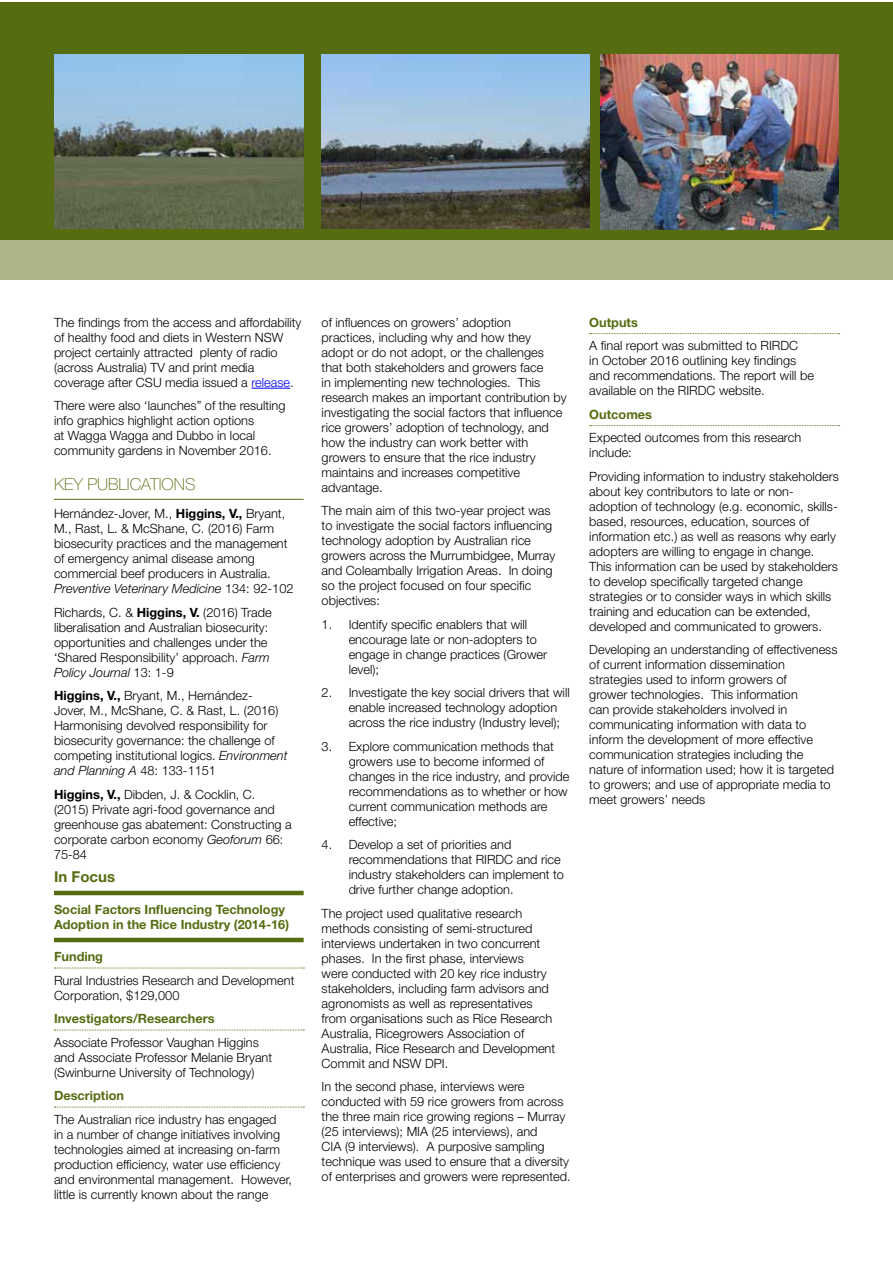
<style>
.page{position:relative;width:893px;height:1263px;background:#fff}
.page>*{position:absolute;margin:0;border:0;box-sizing:border-box;transform-origin:0 0}
.t1{font:100 16.5px "Helvetica Neue LT Std";color:#566c11}
.t2{font:700 15px "Helvetica Neue LT Std";color:#566c11}
.t3{font:300 12.75px/15px "Helvetica Neue LT Std";color:#000}
.t4{font:700 12.75px/15px "Helvetica Neue LT Std";color:#566c11}
.s1{color:#00f}
.s2{font-weight:700}
.s3{font-style:italic}
</style>
<div class="page">
<div style="left:0;top:112px;width:893px;height:168px;background:#abb588"></div>
<div style="left:0;top:2px;width:893px;height:238px;background:#566c11"></div>
<hr style="left:251px;top:388px;width:39px;height:1px;background:#00f">
<hr style="left:54px;top:499px;width:250px;height:1px;background:#566c11">
<hr style="left:54px;top:891px;width:250px;height:4px;background:#566c11">
<hr style="left:54px;top:938px;width:250px;height:4px;background:#566c11">
<svg style="left:54px;top:968px;width:250px;height:1px"></svg>
<svg style="left:54px;top:1030px;width:250px;height:1px"></svg>
<svg style="left:54px;top:1107px;width:250px;height:1px"></svg>
<svg style="left:590px;top:333px;width:250px;height:1px"></svg>
<svg style="left:590px;top:425px;width:250px;height:1px"></svg>
<img style="left:54px;top:54px;width:250px;height:174px">
<img style="left:322px;top:54px;width:267px;height:174px">
<img style="left:601px;top:54px;width:238px;height:176px">
<p class="t3" style="left:54px;top:315px;width:249px">The findings from the access and affordability of healthy food and diets in Western NSW project certainly attracted plenty of radio (across Australia) TV and print media coverage after CSU media issued a <span class="s1">release</span>.</p>
<p class="t3" style="left:54px;top:398px;width:233px">There were also ‘launches” of the resulting info graphics highlight action options<br>at Wagga Wagga and Dubbo in local community gardens in November 2016.</p>
<p class="t1" style="left:54px;top:475px;width:143px">KEY PUBLICATIONS</p>
<p class="t3" style="left:54px;top:506px;width:241px">Hernández-Jover, M., <span class="s2">Higgins, V.,</span> Bryant, M., Rast, L. &amp; McShane, C. (2016) Farm biosecurity practices and the management of emergency animal disease among commercial beef producers in Australia.<br><span class="s3">Preventive Veterinary Medicine</span> 134: 92-102</p>
<p class="t3" style="left:54px;top:604px;width:219px">Richards, C. &amp; <span class="s2">Higgins, V.</span> (2016) Trade liberalisation and Australian biosecurity: opportunities and challenges under the ‘Shared Responsibility’ approach. <span class="s3">Farm Policy Journal</span> 13: 1-9</p>
<p class="t3" style="left:54px;top:688px;width:235px"><span class="s2">Higgins, V.,</span> Bryant, M., Hernández-Jover, M., McShane, C. &amp; Rast, L. (2016)<br>Harmonising devolved responsibility for biosecurity governance: the challenge of competing institutional logics. <span class="s3">Environment and Planning A</span> 48: 133-1151</p>
<p class="t3" style="left:54px;top:786px;width:239px"><span class="s2">Higgins, V.,</span> Dibden, J. &amp; Cocklin, C. (2015) Private agri-food governance and greenhouse gas abatement: Constructing a corporate carbon economy <span class="s3">Geoforum</span> 66:<br>75-84</p>
<p class="t2" style="left:54px;top:868px;width:63px">In Focus</p>
<p class="t4" style="left:54px;top:902px;width:237px">Social Factors Influencing Technology<br>Adoption in the Rice Industry (2014-16)</p>
<p class="t4" style="left:54px;top:949px;width:51px">Funding</p>
<p class="t3" style="left:54px;top:972px;width:242px">Rural Industries Research and Development<br>Corporation, $129,000</p>
<p class="t4" style="left:54px;top:1011px;width:162px">Investigators/Researchers</p>
<p class="t3" style="left:54px;top:1034px;width:220px">Associate Professor Vaughan Higgins and Associate Professor Melanie Bryant (Swinburne University of Technology)</p>
<p class="t4" style="left:54px;top:1088px;width:72px">Description</p>
<p class="t3" style="left:54px;top:1111px;width:240px">The Australian rice industry has engaged<br>in a number of change initiatives involving technologies aimed at increasing on-farm production efficiency, water use efficiency and environmental management. However, little is currently known about the range</p>
<p class="t3" style="left:322px;top:314px;width:247px">of influences on growers’ adoption practices, including why and how they<br>adopt or do not adopt, or the challenges that both stakeholders and growers face<br>in implementing new technologies. This research makes an important contribution by investigating the social factors that influence rice growers’ adoption of technology, and how the industry can work better with growers to ensure that the rice industry maintains and increases competitive advantage.</p>
<p class="t3" style="left:322px;top:503px;width:235px">The main aim of this two-year project was to investigate the social factors influencing technology adoption by Australian rice growers across the Murrumbidgee, Murray and Coleambally Irrigation Areas. In doing so the project focused on four specific objectives:</p>
<p class="t3" style="left:349px;top:616px;width:200px;text-indent:-27px">1. Identify specific enablers that will encourage late or non-adopters to engage in change practices (Grower level);</p>
<p class="t3" style="left:349px;top:685px;width:223px;text-indent:-27px">2. Investigate the key social drivers that will enable increased technology adoption across the rice industry (Industry level);</p>
<p class="t3" style="left:349px;top:738px;width:222px;text-indent:-27px">3. Explore communication methods that growers use to become informed of changes in the rice industry, and provide recommendations as to whether or how current communication methods are effective;</p>
<p class="t3" style="left:349px;top:837px;width:217px;text-indent:-27px">4. Develop a set of priorities and recommendations that RIRDC and rice industry stakeholders can implement to drive further change adoption.</p>
<p class="t3" style="left:322px;top:905px;width:235px">The project used qualitative research methods consisting of semi-structured interviews undertaken in two concurrent phases. In the first phase, interviews<br>were conducted with 20 key rice industry stakeholders, including farm advisors and agronomists as well as representatives from organisations such as Rice Research Australia, Ricegrowers Association of Australia, Rice Research and Development Commit and NSW DPI.</p>
<p class="t3" style="left:322px;top:1079px;width:250px">In the second phase, interviews were conducted with 59 rice growers from across the three main rice growing regions – Murray (25 interviews); MIA (25 interviews), and<br>CIA (9 interviews). A purposive sampling technique was used to ensure that a diversity of enterprises and growers were represented.</p>
<p class="t4" style="left:589px;top:315px;width:50px">Outputs</p>
<p class="t3" style="left:589px;top:338px;width:226px">A final report was submitted to RIRDC<br>in October 2016 outlining key findings and recommendations. The report will be available on the RIRDC website.</p>
<p class="t4" style="left:589px;top:407px;width:64px">Outcomes</p>
<p class="t3" style="left:589px;top:430px;width:213px">Expected outcomes from this research include:</p>
<p class="t3" style="left:589px;top:469px;width:251px">Providing information to industry stakeholders about key contributors to late or non&shy;adoption of technology (e.g. economic, skills&shy;based, resources, education, sources of information etc.) as well as reasons why early adopters are willing to engage in change.<br>This information can be used by stakeholders to develop specifically targeted change strategies or to consider ways in which skills training and education can be extended, developed and communicated to growers.</p>
<p class="t3" style="left:589px;top:642px;width:250px">Developing an understanding of effectiveness of current information dissemination strategies used to inform growers of<br>grower technologies. This information<br>can provide stakeholders involved in communicating information with data to inform the development of more effective communication strategies including the nature of information used; how it is targeted to growers; and use of appropriate media to meet growers’ needs</p>
</div>
